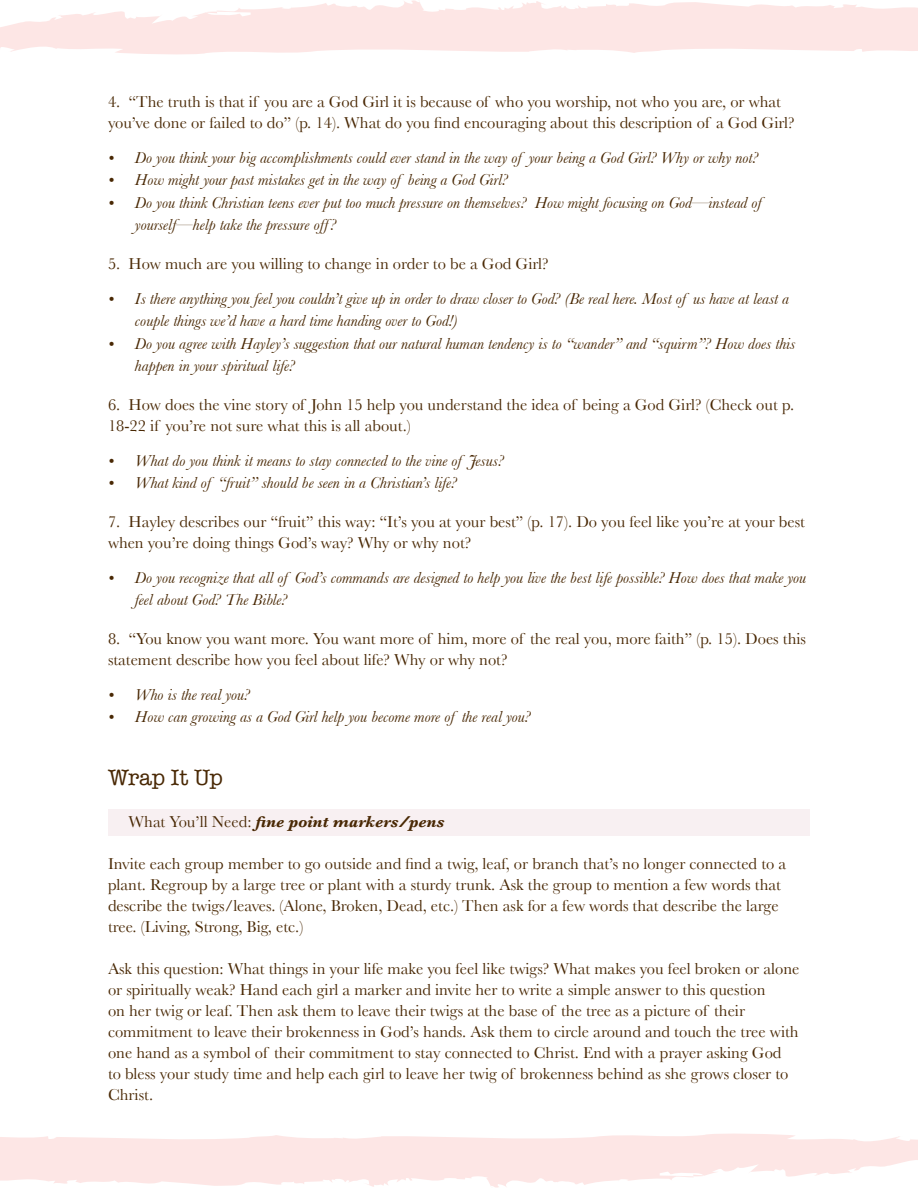
<style>
.page{position:relative;width:918px;height:1188px;background:#fff}
.page>*{position:absolute;margin:0;border:0;box-sizing:border-box;transform-origin:0 0}
.t1{font:22.5px "American Typewriter";color:#492804}
.t2{font:16.5px/21px "Baskerville";color:#492804}
.t3{font:italic 16.5px/22.5px "Baskerville";color:#492804}
.t4{font:italic 700 16.5px "Baskerville";color:#492804}
.s1{font-weight:400;font-style:normal}
</style>
<div class="page">
<svg style="left:0;top:0;width:918px;height:55px;fill:#fde6e5"></svg>
<svg style="left:0;top:1133px;width:918px;height:55px;fill:#fde6e5"></svg>
<div style="left:108px;top:809px;width:702px;height:27px;background:#f8f0f2"></div>
<p class="t2" style="left:108px;top:91px;width:688px">4. “The truth is that if you are a God Girl it is because of who you worship, not who you are, or what you’ve done or failed to do” (p. 14). What do you find encouraging about this description of a God Girl?</p>
<p class="t3" style="left:108px;top:146px;width:652px">• Do you think your big accomplishments could ever stand in the way of your being a God Girl? Why or why not?</p>
<p class="t3" style="left:108px;top:168px;width:401px">• How might your past mistakes get in the way of being a God Girl?</p>
<p class="t3" style="left:135px;top:191px;width:628px;text-indent:-27px">• Do you think Christian teens ever put too much pressure on themselves? How might focusing on God—instead of yourself—help take the pressure off ?</p>
<p class="t2" style="left:108px;top:253px;width:442px">5. How much are you willing to change in order to be a God Girl?</p>
<p class="t3" style="left:135px;top:287px;width:656px;text-indent:-27px">• Is there anything you feel you couldn’t give up in order to draw closer to God? (Be real here. Most of us have at least a couple things we’d have a hard time handing over to God!)</p>
<p class="t3" style="left:135px;top:332px;width:662px;text-indent:-27px">• Do you agree with Hayley’s suggestion that our natural human tendency is to “wander” and “squirm”? How does this happen in your spiritual life?</p>
<p class="t2" style="left:108px;top:394px;width:688px">6. How does the vine story of John 15 help you understand the idea of being a God Girl? (Check out p.<br>18-22 if you’re not sure what this is all about.)</p>
<p class="t3" style="left:108px;top:449px;width:397px">• What do you think it means to stay connected to the vine of Jesus?</p>
<p class="t3" style="left:108px;top:471px;width:350px">• What kind of “fruit” should be seen in a Christian’s life?</p>
<p class="t2" style="left:108px;top:511px;width:699px">7. Hayley describes our “fruit” this way: “It’s you at your best” (p. 17). Do you feel like you’re at your best when you’re doing things God’s way? Why or why not?</p>
<p class="t3" style="left:135px;top:566px;width:673px;text-indent:-27px">• Do you recognize that all of God’s commands are designed to help you live the best life possible? How does that make you feel about God? The Bible?</p>
<p class="t2" style="left:108px;top:628px;width:700px">8. “You know you want more. You want more of him, more of the real you, more faith” (p. 15). Does this statement describe how you feel about life? Why or why not?</p>
<p class="t3" style="left:108px;top:683px;width:143px">• Who is the real you?</p>
<p class="t3" style="left:108px;top:705px;width:424px">• How can growing as a God Girl help you become more of the real you?</p>
<h1 class="t1" style="left:108px;top:760px;width:117px">Wrap It Up</h1>
<p class="t4" style="left:129px;top:812px;width:318px"><span class="s1">What You’ll Need:</span> fine point markers/pens</p>
<p class="t2" style="left:108px;top:853px;width:680px">Invite each group member to go outside and find a twig, leaf, or branch that’s no longer connected to a plant. Regroup by a large tree or plant with a sturdy trunk. Ask the group to mention a few words that describe the twigs/leaves. (Alone, Broken, Dead, etc.) Then ask for a few words that describe the large tree. (Living, Strong, Big, etc.)</p>
<p class="t2" style="left:108px;top:958px;width:693px">Ask this question: What things in your life make you feel like twigs? What makes you feel broken or alone or spiritually weak? Hand each girl a marker and invite her to write a simple answer to this question<br>on her twig or leaf. Then ask them to leave their twigs at the base of the tree as a picture of their commitment to leave their brokenness in God’s hands. Ask them to circle around and touch the tree with one hand as a symbol of their commitment to stay connected to Christ. End with a prayer asking God<br>to bless your study time and help each girl to leave her twig of brokenness behind as she grows closer to Christ.</p>
</div>
